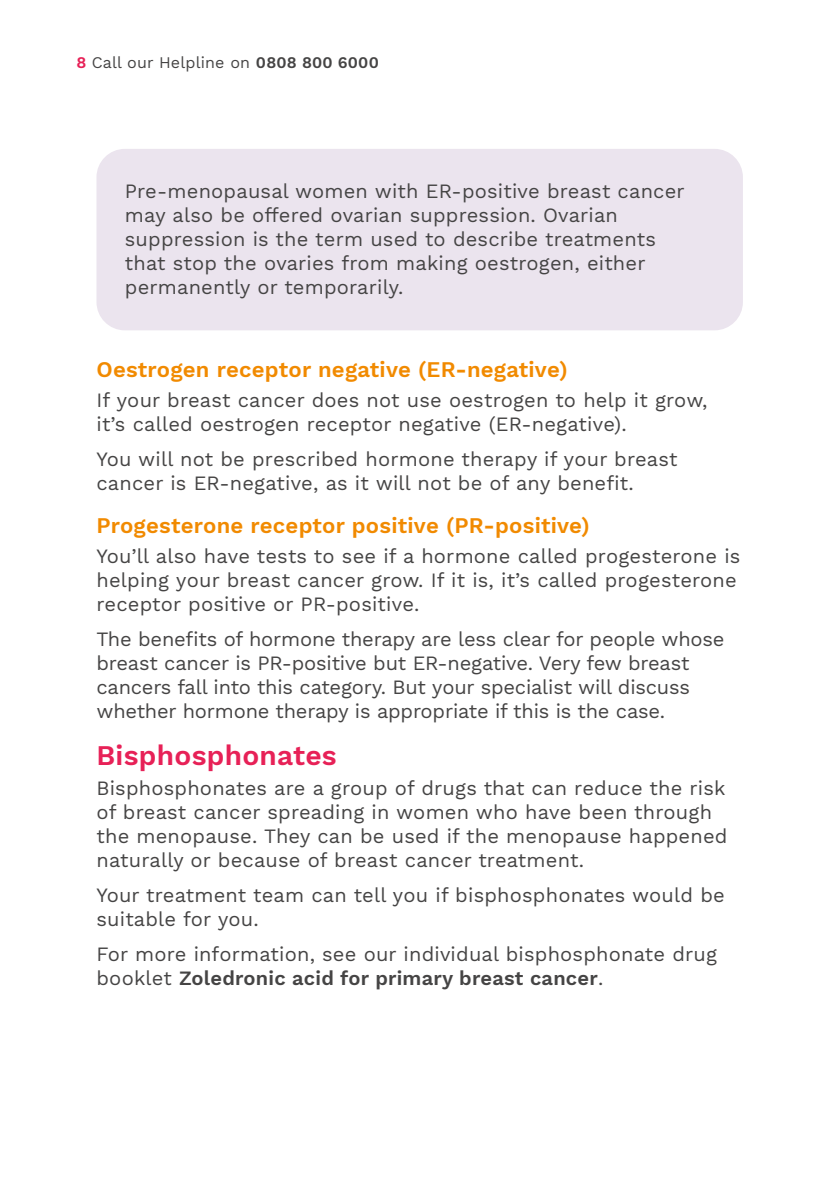
<style>
.page{position:relative;width:840px;height:1191px;background:#fff}
.page>*{position:absolute;margin:0;border:0;box-sizing:border-box;transform-origin:0 0}
.t1{font:600 28px "Work Sans";letter-spacing:.01em;color:#e72157}
.t2{font:600 22px "Work Sans";letter-spacing:.01em;color:#f18a00}
.t3{font:20px/24px "Work Sans";letter-spacing:.01em;color:#454444}
.t4{font:20px/24px "Work Sans";letter-spacing:-.01em;color:#454444}
.t5{font:16px "Work Sans";letter-spacing:.01em;color:#454444}
.s1{font-weight:600;color:#e72157}
.s2{font-weight:600}
</style>
<div class="page">
<div style="left:96px;top:149px;width:646px;height:181px;background:#ebe4ee;border-radius:28px"></div>
<p class="t5" style="left:76px;top:53px;width:304px"><span class="s1">8</span> Call our Helpline on <span class="s2">0808 800 6000</span></p>
<p class="t3" style="left:125px;top:180px;width:561px">Pre-menopausal women with ER-positive breast cancer may also be offered ovarian suppression. Ovarian suppression is the term used to describe treatments that stop the ovaries from making oestrogen, either permanently or temporarily.</p>
<p class="t2" style="left:96px;top:356px;width:472px">Oestrogen receptor negative (ER-negative)</p>
<p class="t3" style="left:96px;top:388px;width:612px">If your breast cancer does not use oestrogen to help it grow, it’s called oestrogen receptor negative (ER-negative).</p>
<p class="t3" style="left:96px;top:448px;width:582px">You will not be prescribed hormone therapy if your breast cancer is ER-negative, as it will not be of any benefit.</p>
<p class="t2" style="left:96px;top:512px;width:494px">Progesterone receptor positive (PR-positive)</p>
<p class="t3" style="left:96px;top:544px;width:645px">You’ll also have tests to see if a hormone called progesterone is helping your breast cancer grow. If it is, it’s called progesterone receptor positive or PR-positive.</p>
<p class="t4" style="left:96px;top:628px;width:629px">The benefits of hormone therapy are less clear for people whose breast cancer is PR-positive but ER-negative. Very few breast cancers fall into this category. But your specialist will discuss whether hormone therapy is appropriate if this is the case.</p>
<h1 class="t1" style="left:96px;top:739px;width:242px">Bisphosphonates</h1>
<p class="t3" style="left:96px;top:776px;width:632px">Bisphosphonates are a group of drugs that can reduce the risk of breast cancer spreading in women who have been through the menopause. They can be used if the menopause happened naturally or because of breast cancer treatment.</p>
<p class="t3" style="left:96px;top:884px;width:629px">Your treatment team can tell you if bisphosphonates would be suitable for you.</p>
<p class="t3" style="left:96px;top:943px;width:621px">For more information, see our individual bisphosphonate drug booklet <span class="s2">Zoledronic acid for primary breast cancer</span>.</p>
</div>
